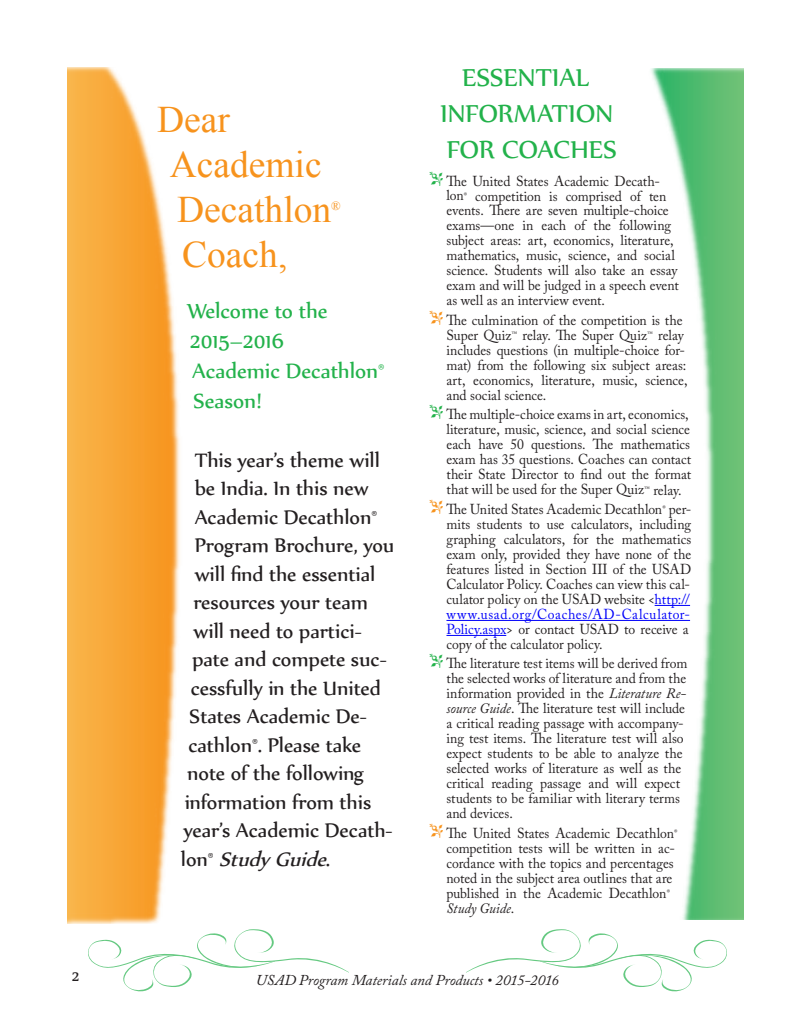
<style>
.page{position:relative;width:810px;height:1035px;background:#fff}
.page>*{position:absolute;margin:0;border:0;box-sizing:border-box;transform-origin:0 0}
.t1{font:37.5px/45px "Times New Roman";color:#f7931d}
.t2{font:30px/36px "Nyala";letter-spacing:-.005em;color:#23b24b;text-align:center}
.t3{font:25px/30px "Nyala";color:#23b24b}
.t4{font:23.75px "Nyala";color:#231f20}
.t5{font:italic 23.75px "Nyala";color:#231f20}
.t6{font:17.5px "Nyala";color:#231f20}
.t7{font:italic 15px "Adobe Caslon Pro";letter-spacing:-.005em;color:#231f20}
.t8{font:14.38px/15px "Adobe Caslon Pro";color:#231f20;scale:.95 1}
.t9{font:italic 14.38px "Adobe Caslon Pro";color:#231f20;scale:.95 1}
.t10{font:12.5px "Times New Roman";color:#f7931d}
.t11{font:6.25px "Adobe Caslon Pro";color:#231f20;scale:.95 1}
.s1{font-style:normal}
.s2{color:#23b24b}
.s3{color:#f7931d}
.s4{color:#0000fa}
.s5{font-style:italic}
</style>
<div class="page">
<svg style="left:88px;top:929px;width:261px;height:62px"></svg>
<svg style="left:466px;top:929px;width:261px;height:62px"></svg>
<hr style="left:446px;top:620px;width:244px;height:1px;background:#0000fa">
<hr style="left:446px;top:635px;width:60px;height:1px;background:#0000fa">
<img style="left:615px;top:69px;width:129px;height:851px">
<img style="left:68px;top:68px;width:112px;height:855px">
<h1 class="t1" style="left:170px;top:97px;width:163px;text-indent:-12px">Dear<br>Academic<br>Decathlon</h1>
<p class="t10" style="left:331px;top:197px;width:11px">®</p>
<h1 class="t1" style="left:182px;top:232px;width:107px">Coach,</h1>
<h3 class="t3" style="left:187px;top:295px;width:199px">Welcome to the<br>2015–2016<br>Academic Decathlon<sup>®<br></sup>Season!</h3>
<h3 class="t4" style="left:195px;top:446px;width:187px">This year’s theme will</h3>
<h3 class="t4" style="left:195px;top:474px;width:176px">be India. In this new</h3>
<h3 class="t4" style="left:195px;top:503px;width:184px">Academic Decathlon<sup>®</sup></h3>
<h3 class="t4" style="left:195px;top:531px;width:201px">Program Brochure, you</h3>
<h3 class="t4" style="left:195px;top:560px;width:182px">will find the essential</h3>
<h3 class="t4" style="left:193px;top:588px;width:176px">resources your team</h3>
<h3 class="t4" style="left:193px;top:617px;width:170px">will need to partici-</h3>
<h3 class="t4" style="left:192px;top:645px;width:196px">pate and compete suc-</h3>
<h3 class="t4" style="left:191px;top:674px;width:192px">cessfully in the United</h3>
<h3 class="t4" style="left:190px;top:702px;width:179px">States Academic De-</h3>
<h3 class="t4" style="left:188px;top:731px;width:174px">cathlon<sup>®</sup>. Please take</h3>
<h3 class="t4" style="left:187px;top:759px;width:178px">note of the following</h3>
<h3 class="t4" style="left:185px;top:788px;width:188px">information from this</h3>
<h3 class="t4" style="left:183px;top:816px;width:211px">year’s Academic Decath-</h3>
<h3 class="t5" style="left:181px;top:845px;width:154px"><span class="s1">l o n</span> <sup>®</sup> Study Guide<span class="s1">.</span></h3>
<h2 class="t2" style="left:441px;top:59px;width:178px">Essential<br>Information for Coaches</h2>
<p class="t8" style="left:446px;top:173px;width:226px;text-indent:-17px"><span class="s2">o</span> The United States Academic Decath&shy;lon</p>
<p class="t8" style="left:446px;top:188px;width:246px;text-indent:29px">competition is comprised of ten events. There are seven multiple-choice exams—one in each of the following subject areas: art, economics, literature, mathematics, music, science, and social science. Students will also take an essay exam and will be judged in a speech event as well as an interview event.</p>
<p class="t8" style="left:446px;top:312px;width:250px;text-indent:-17px"><span class="s3">o</span> The culmination of the competition is the<br>Super Quiz</p>
<p class="t11" style="left:464px;top:191px;width:5px">®</p>
<p class="t11" style="left:512px;top:330px;width:7px">™</p>
<p class="t8" style="left:523px;top:328px;width:133px">relay. The Super Quiz</p>
<p class="t11" style="left:647px;top:330px;width:7px">™</p>
<p class="t8" style="left:446px;top:328px;width:255px;text-indent:212px">relay includes questions (in multiple-choice for&shy;mat) from the following six subject areas: art, economics, literature, music, science, and social science.</p>
<p class="t8" style="left:446px;top:407px;width:259px;text-indent:-17px"><span class="s2">o</span> The multiple-choice exams in art, economics, literature, music, science, and social science each have 50 questions. The mathematics exam has 35 questions. Coaches can contact their State Director to find out the format that will be used for the Super Quiz</p>
<p class="t8" style="left:430px;top:480px;width:267px;line-height:19.5px;text-indent:224px">relay. <span class="s3">o</span> The United States Academic Decathlon</p>
<p class="t11" style="left:645px;top:485px;width:7px">™</p>
<p class="t11" style="left:662px;top:504px;width:5px">®</p>
<p class="t8" style="left:446px;top:502px;width:259px;text-indent:222px">per&shy;mits students to use calculators, including graphing calculators, for the mathematics exam only, provided they have none of the features listed in Section III of the USAD Calculator Policy. Coaches can view this cal&shy;culator policy on the USAD website &lt;<span class="s4">http:// www.usad.org/Coaches/AD-Calculator-Policy.aspx</span>&gt; or contact USAD to receive a copy of the calculator policy.</p>
<p class="t8" style="left:446px;top:656px;width:255px;text-indent:-17px"><span class="s2">o</span> The literature test items will be derived from the selected works of literature and from the information provided in the <span class="s5">Literature Re&shy;source Guide</span>. The literature test will include a critical reading passage with accompany&shy;ing test items. The literature test will also expect students to be able to analyze the selected works of literature as well as the critical reading passage and will expect students to be familiar with literary terms and devices.</p>
<p class="t8" style="left:430px;top:825px;width:259px"><span class="s3">o</span> The United States Academic Decathlon</p>
<p class="t11" style="left:674px;top:828px;width:5px">®</p>
<p class="t8" style="left:446px;top:841px;width:242px">competition tests will be written in ac&shy;cordance with the topics and percentages noted in the subject area outlines that are published in the Academic Decathlon</p>
<p class="t11" style="left:667px;top:888px;width:5px">®</p>
<p class="t9" style="left:446px;top:900px;width:73px">Study Guide<span class="s1">.</span></p>
<p class="t6" style="left:72px;top:965px;width:9px">2</p>
<p class="t7" style="left:256px;top:971px;width:305px">USAD Program Materials and Products • 2015-2016</p>
</div>
